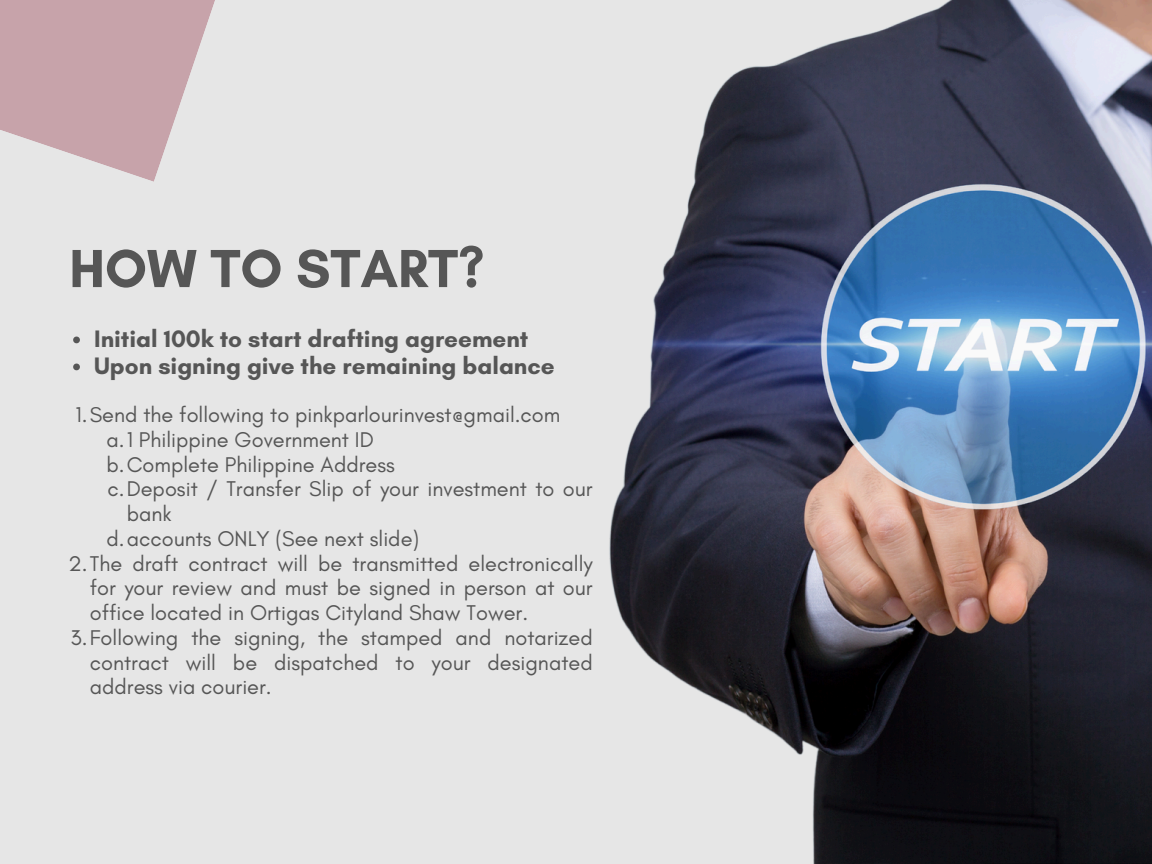
<style>
.page{position:relative;width:1152px;height:864px;background:#fff}
.page>*{position:absolute;margin:0;border:0;box-sizing:border-box;transform-origin:0 0}
.t1{font:700 54.6px "Glacial Indifference";color:#565656}
.t2{font:700 24.3px "Glacial Indifference";color:#565656}
.t3{font:21.75px/24.8px "Glacial Indifference";color:#565656;text-align:justify}
</style>
<div class="page">
<div style="left:0;top:0;width:576px;height:864px;background:#e6e6e6"></div>
<img style="left:576px;top:0;width:576px;height:864px">
<svg style="left:73px;top:337px;width:7px;height:6px"></svg>
<svg style="left:73px;top:364px;width:7px;height:6px"></svg>
<svg style="left:0;top:0;width:279px;height:182px;background:#d3bec3"></svg>
<p class="t1" style="left:69px;top:235px;width:417px">HOW TO START?</p>
<h1 class="t2" style="left:94px;top:324px;width:436px">Initial 100k to start drafting agreement</h1>
<p class="t2" style="left:94px;top:351px;width:462px">Upon signing give the remaining balance</p>
<p class="t3" style="left:76px;top:402px;width:486px">1.Send the following to pinkparlourinvest@gmail.com</p>
<p class="t3" style="left:106px;top:427px;width:269px">a.1 Philippine Government ID</p>
<p class="t3" style="left:106px;top:452px;width:290px">b.Complete Philippine Address</p>
<p class="t3" style="left:127px;top:476px;width:467px;text-indent:-19px">c.Deposit / Transfer Slip of your investment to our bank</p>
<p class="t3" style="left:106px;top:526px;width:314px">d.accounts ONLY (See next slide)</p>
<p class="t3" style="left:90px;top:551px;width:504px;text-indent:-21px">2.The draft contract will be transmitted electronically for your review and must be signed in person at our office located in Ortigas Cityland Shaw Tower.</p>
<p class="t3" style="left:90px;top:625px;width:504px;text-indent:-19px">3.Following the signing, the stamped and notarized contract will be dispatched to your designated address via courier.</p>
</div>
